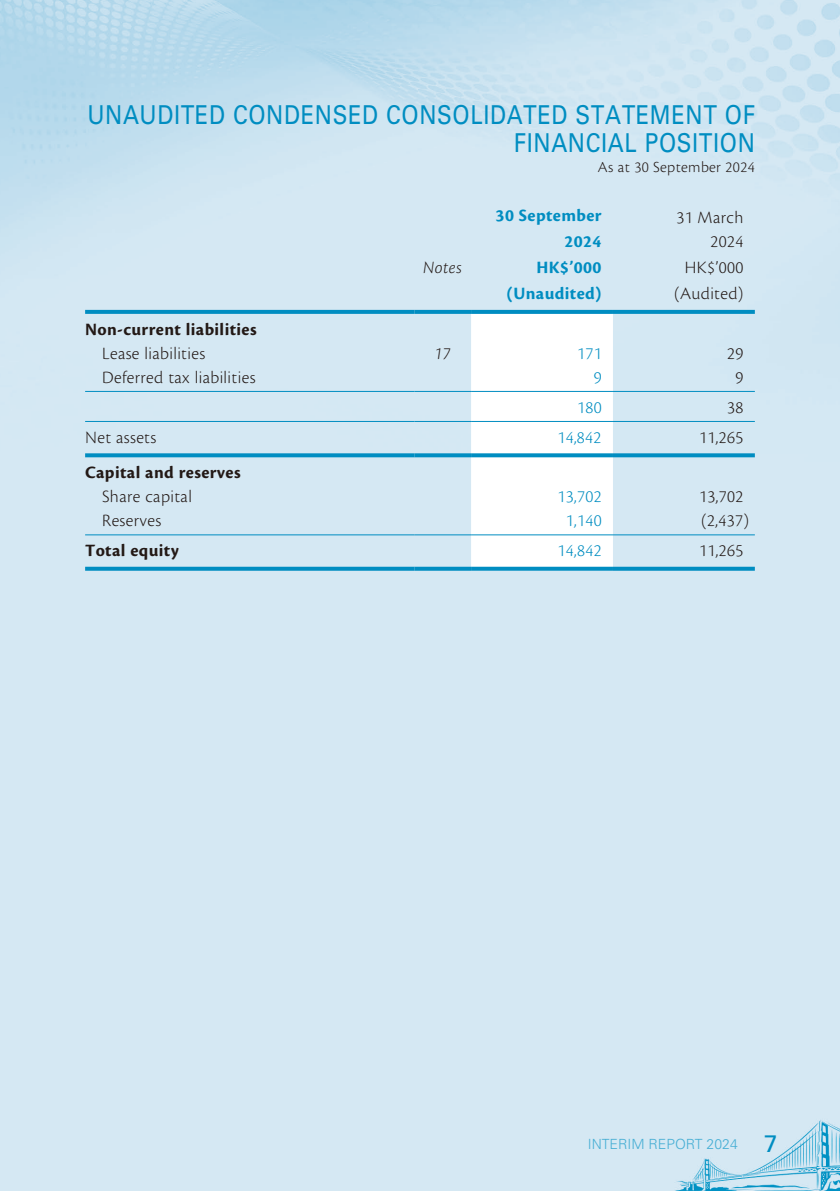
<style>
.page{position:relative;width:840px;height:1191px;background:#fff}
.page>*{position:absolute;margin:0;border:0;box-sizing:border-box;transform-origin:0 0}
.t1{font:26px/28px "Univers LT Std";letter-spacing:.03em;color:#008dc1;text-align:right;scale:.85 1}
.t2{font:300 18px/24px "Cronos Pro";letter-spacing:.02em;color:#231916;text-align:right}
.t3{font:700 18px "Cronos Pro";letter-spacing:.02em;color:#231916}
.t4{font:700 18px/26px "Cronos Pro";letter-spacing:.02em;color:#008dc1;text-align:right}
.t5{font:300 18px "Cronos Pro";letter-spacing:.02em;color:#008dc1}
.t6{font:italic 300 18px "Cronos Pro";letter-spacing:.02em;color:#231916}
.t7{font:300 16px "Cronos Pro";letter-spacing:.02em;color:#231916}
.t8{font:300 14px "Univers LT Std";color:#46aed4}
.s1{font-weight:400;font-size:24px;color:#008dc1}
</style>
<div class="page">
<img style="left:0;top:0;width:839px;height:1191px">
<svg style="left:471px;top:314px;width:141px;height:253px"></svg>
<svg style="left:85px;top:310px;width:329px;height:4px"></svg>
<svg style="left:414px;top:310px;width:57px;height:4px"></svg>
<svg style="left:471px;top:310px;width:141px;height:4px"></svg>
<svg style="left:612px;top:310px;width:142px;height:4px"></svg>
<hr style="left:85px;top:391px;width:329px;height:1px;background:#008dc1">
<hr style="left:414px;top:391px;width:57px;height:1px;background:#008dc1">
<hr style="left:471px;top:391px;width:141px;height:1px;background:#008dc1">
<hr style="left:612px;top:391px;width:142px;height:1px;background:#008dc1">
<hr style="left:85px;top:421px;width:329px;height:1px;background:#008dc1">
<hr style="left:414px;top:421px;width:57px;height:1px;background:#008dc1">
<hr style="left:471px;top:421px;width:141px;height:1px;background:#008dc1">
<hr style="left:612px;top:421px;width:142px;height:1px;background:#008dc1">
<svg style="left:85px;top:453px;width:329px;height:4px"></svg>
<svg style="left:414px;top:453px;width:57px;height:4px"></svg>
<svg style="left:471px;top:453px;width:141px;height:4px"></svg>
<svg style="left:612px;top:453px;width:142px;height:4px"></svg>
<hr style="left:85px;top:534px;width:329px;height:1px;background:#008dc1">
<hr style="left:414px;top:534px;width:57px;height:1px;background:#008dc1">
<hr style="left:471px;top:534px;width:141px;height:1px;background:#008dc1">
<hr style="left:612px;top:534px;width:142px;height:1px;background:#008dc1">
<svg style="left:85px;top:567px;width:329px;height:4px"></svg>
<svg style="left:414px;top:567px;width:57px;height:4px"></svg>
<svg style="left:471px;top:567px;width:141px;height:4px"></svg>
<svg style="left:612px;top:567px;width:142px;height:4px"></svg>
<h1 class="t1" style="left:87px;top:101px;width:786px">UNAUDITED CONDENSED CONSOLIDATED STATEMENT OF<br>FINANCIAL POSITION</h1>
<p class="t7" style="left:597px;top:158px;width:158px">As at 30 September 2024</p>
<p class="t4" style="left:495px;top:203px;width:107px">30 September<br>2024</p>
<p class="t2" style="left:676px;top:205px;width:69px">31 March<br>2024</p>
<p class="t6" style="left:423px;top:257px;width:40px">Notes</p>
<p class="t4" style="left:536px;top:255px;width:67px">HK$’000</p>
<p class="t2" style="left:684px;top:255px;width:60px">HK$’000</p>
<p class="t4" style="left:506px;top:281px;width:96px">(Unaudited)</p>
<p class="t2" style="left:673px;top:281px;width:71px">(Audited)</p>
<p class="t3" style="left:85px;top:318px;width:173px">Non-current liabilities</p>
<p class="t2" style="left:102px;top:341px;width:104px">Lease liabilities</p>
<p class="t6" style="left:434px;top:343px;width:17px">17</p>
<p class="t5" style="left:576px;top:342px;width:26px">171</p>
<p class="t2" style="left:726px;top:341px;width:18px">29</p>
<p class="t2" style="left:102px;top:365px;width:155px">Deferred tax liabilities</p>
<p class="t5" style="left:593px;top:366px;width:9px">9</p>
<p class="t2" style="left:735px;top:365px;width:9px">9</p>
<p class="t5" style="left:576px;top:396px;width:26px">180</p>
<p class="t2" style="left:726px;top:395px;width:18px">38</p>
<p class="t2" style="left:85px;top:425px;width:73px">Net assets</p>
<p class="t5" style="left:557px;top:426px;width:46px">14,842</p>
<p class="t2" style="left:698px;top:425px;width:46px">11,265</p>
<p class="t3" style="left:85px;top:462px;width:157px">Capital and reserves</p>
<p class="t2" style="left:102px;top:484px;width:91px">Share capital</p>
<p class="t5" style="left:557px;top:486px;width:46px">13,702</p>
<p class="t2" style="left:698px;top:484px;width:46px">13,702</p>
<p class="t2" style="left:102px;top:508px;width:61px">Reserves</p>
<p class="t5" style="left:565px;top:510px;width:37px">1,140</p>
<p class="t2" style="left:700px;top:508px;width:49px">(2,437)</p>
<p class="t3" style="left:85px;top:540px;width:95px">Total equity</p>
<p class="t5" style="left:557px;top:540px;width:46px">14,842</p>
<p class="t2" style="left:698px;top:538px;width:46px">11,265</p>
<p class="t8" style="left:587px;top:1135px;width:191px">INTERIM REPORT 2024 <span class="s1">7</span></p>
</div>
